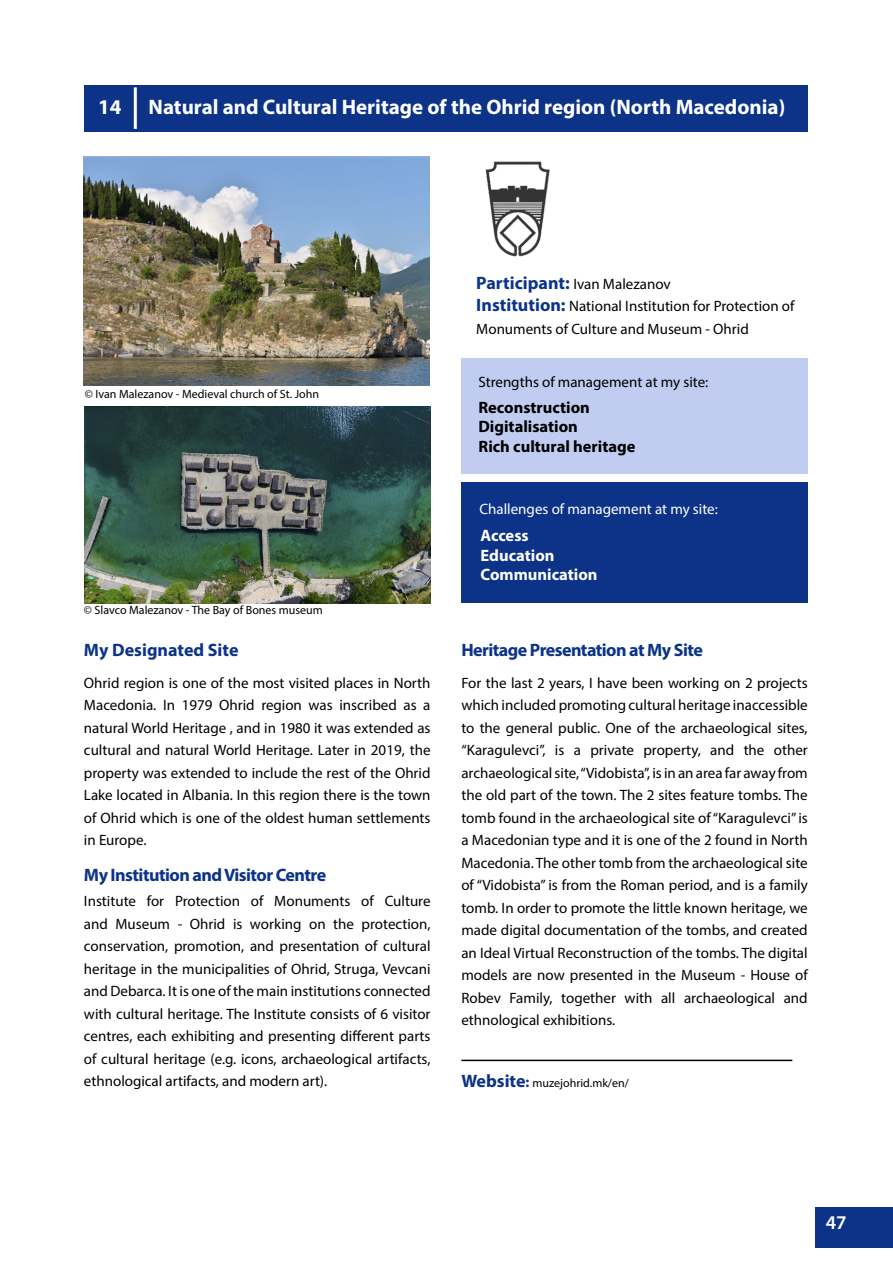
<style>
.page{position:relative;width:893px;height:1263px;background:#fff}
.page>*{position:absolute;margin:0;border:0;box-sizing:border-box;transform-origin:0 0}
.t1{font:700 21px "Myriad Pro";color:#fff}
.t2{font:600 19.5px "Myriad Pro";color:#fff}
.t3{font:700 18px "Myriad Pro";letter-spacing:-.03em;color:#0c3388}
.t4{font:700 18px "Myriad Pro";color:#0c3388}
.t5{font:700 16.5px/19.5px "Myriad Pro";color:#000}
.t6{font:700 16.5px/19.5px "Myriad Pro";color:#fff}
.t7{font:15px/22.5px "Myriad Pro";color:#000;text-align:justify}
.t8{font:15px "Myriad Pro";color:#fff}
.t9{font:12px "Myriad Pro";color:#000}
.s1{font-weight:700;font-size:18px;color:#0c3388}
.s2{font-weight:700;font-size:15px;color:#0c3388}
</style>
<div class="page">
<div style="left:816px;top:1207px;width:77px;height:41px;background:#0c3388"></div>
<div style="left:461px;top:358px;width:347px;height:115px;background:#c0cdf0"></div>
<div style="left:461px;top:482px;width:347px;height:121px;background:#0c3388"></div>
<hr style="left:461px;top:1060px;width:331px;height:1px;background:#000">
<div style="left:84px;top:85px;width:724px;height:47px;background:#0c3388"></div>
<hr style="left:134px;top:87px;width:3px;height:42px;background:#fff">
<img style="left:485px;top:161px;width:65px;height:96px">
<img style="left:84px;top:157px;width:346px;height:229px">
<img style="left:85px;top:407px;width:346px;height:196px">
<h1 class="t1" style="left:98px;top:93px;width:689px">14 01Natural and Cultural Heritage of the Ohrid region (North Macedonia)</h1>
<p class="t9" style="left:85px;top:386px;width:236px">© Ivan Malezanov - Medieval church of St. John</p>
<p class="t9" style="left:84px;top:603px;width:240px">© Slavco Malezanov - The Bay of Bones museum</p>
<p class="t4" style="left:84px;top:638px;width:156px">My Designated Site</p>
<p class="t7" style="left:84px;top:671px;width:348px">Ohrid region is one of the most visited places in North Macedonia. In 1979 Ohrid region was inscribed as a natural World Heritage , and in 1980 it was extended as cultural and natural World Heritage. Later in 2019, the property was extended to include the rest of the Ohrid Lake located in Albania. In this region there is the town of Ohrid which is one of the oldest human settlements in Europe.</p>
<p class="t3" style="left:84px;top:863px;width:244px">My Institution and Visitor Centre</p>
<p class="t7" style="left:84px;top:890px;width:348px">Institute for Protection of Monuments of Culture and Museum - Ohrid is working on the protection, conservation, promotion, and presentation of cultural heritage in the municipalities of Ohrid, Struga, Vevcani and Debarca. It is one of the main institutions connected with cultural heritage. The Institute consists of 6 visitor centres, each exhibiting and presenting different parts of cultural heritage (e.g. icons, archaeological artifacts, ethnological artifacts, and modern art).</p>
<p class="t7" style="left:476px;top:272px;width:320px;text-align:left"><span class="s1">Participant:</span> Ivan Malezanov<br><span class="s1">Institution:</span> National Institution for Protection of<br>Monuments of Culture and Museum - Ohrid</p>
<p class="t7" style="left:478px;top:370px;width:231px">Strengths of management at my site:</p>
<p class="t5" style="left:478px;top:397px;width:159px">Reconstruction<br>Digitalisation<br>Rich cultural heritage</p>
<p class="t8" style="left:479px;top:500px;width:240px">Challenges of management at my site:</p>
<p class="t6" style="left:480px;top:525px;width:119px">Access<br>Education<br>Communication</p>
<p class="t3" style="left:461px;top:638px;width:243px">Heritage Presentation at My Site</p>
<p class="t7" style="left:461px;top:671px;width:348px">For the last 2 years, I have been working on 2 projects which included promoting cultural heritage inaccessible to the general public. One of the archaeological sites, “Karagulevci”, is a private property, and the other archaeological site, “Vidobista”, is in an area far away from the old part of the town. The 2 sites feature tombs. The tomb found in the archaeological site of “Karagulevci” is a Macedonian type and it is one of the 2 found in North Macedonia. The other tomb from the archaeological site of “Vidobista” is from the Roman period, and is a family tomb. In order to promote the little known heritage, we made digital documentation of the tombs, and created an Ideal Virtual Reconstruction of the tombs. The digital models are now presented in the Museum - House of Robev Family, together with all archaeological and ethnological exhibitions.</p>
<p class="t9" style="left:461px;top:1075px;width:169px"><span class="s1">Website</span><span class="s2">:</span> muzejohrid.mk/en/</p>
<h2 class="t2" style="left:826px;top:1210px;width:22px">47</h2>
</div>
